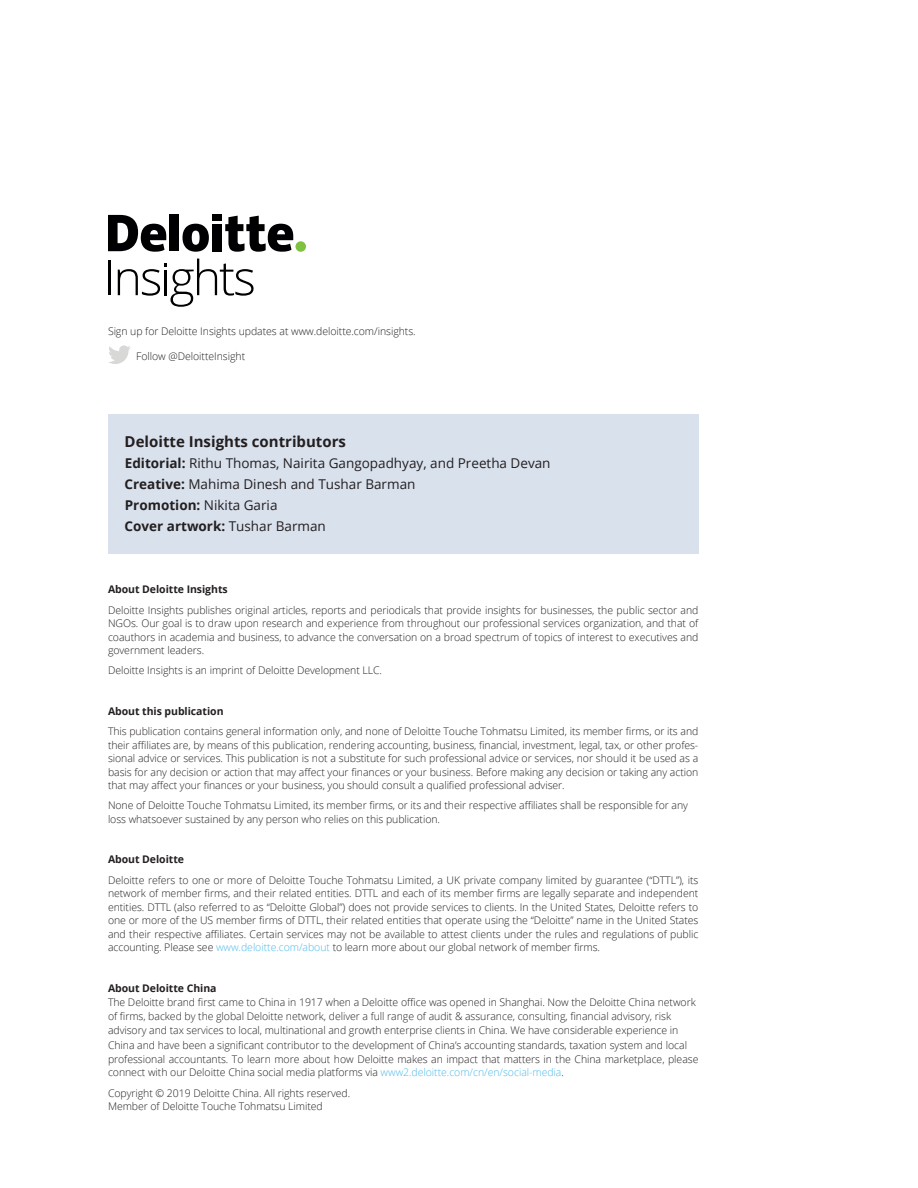
<style>
.page{position:relative;width:918px;height:1188px;background:#fff}
.page>*{position:absolute;margin:0;border:0;box-sizing:border-box;transform-origin:0 0}
.Contributor_-_Headin{font:700 15px "Open Sans";color:#231f20}
.Contributor_Body{font:13.5px "Open Sans";color:#231f20}
.Contributor_Body-2{font:700 13.5px "Open Sans";color:#231f20}
.legal{font:300 10.5px/13.5px "Open Sans";letter-spacing:-.005em;color:#231f20;text-align:justify}
.t1{font:700 10.5px "Open Sans";letter-spacing:-.005em;color:#231f20}
.s1{font-weight:700}
.s2{font-weight:400}
.s3{color:#4eb9e9}
</style>
<div class="page">
<div style="left:108px;top:414px;width:591px;height:140px;background:#d9e1ed"></div>
<svg style="left:109px;top:345px;width:22px;height:19px"></svg>
<div style="left:296px;top:241px;width:10px;height:11px;background:#7fc241;border-radius:50%"></div>
<div style="left:170px;top:215px;width:9px;height:36px;background:#000002"></div>
<svg style="left:183px;top:224px;width:26px;height:28px"></svg>
<div style="left:213px;top:224px;width:9px;height:27px;background:#000002"></div>
<div style="left:213px;top:215px;width:9px;height:6px;background:#000002"></div>
<svg style="left:225px;top:216px;width:68px;height:36px"></svg>
<svg style="left:108px;top:215px;width:58px;height:37px"></svg>
<hr style="left:108px;top:261px;width:3px;height:34px;background:#000002">
<svg style="left:118px;top:259px;width:136px;height:48px"></svg>
<p class="legal" style="left:108px;top:324px;width:309px">Sign up for Deloitte Insights updates at www.deloitte.com/insights.</p>
<p class="legal" style="left:136px;top:349px;width:110px">Follow @DeloitteInsight</p>
<p class="Contributor_-_Headin" style="left:125px;top:431px;width:223px">Deloitte Insights contributors</p>
<p class="Contributor_Body" style="left:125px;top:454px;width:427px"><span class="s1">Editorial:</span> Rithu Thomas, Nairita Gangopadhyay, and Preetha Devan</p>
<p class="Contributor_Body" style="left:125px;top:475px;width:292px"><span class="s1">Creative:</span> Mahima Dinesh and Tushar Barman</p>
<p class="Contributor_Body" style="left:125px;top:496px;width:154px"><span class="s1">Promotion:</span> Nikita Garia</p>
<p class="Contributor_Body-2" style="left:125px;top:517px;width:203px">Cover artwork: <span class="s2">Tushar Barman</span></p>
<p class="t1" style="left:108px;top:582px;width:121px">About Deloitte Insights</p>
<p class="legal" style="left:108px;top:603px;width:592px">Deloitte Insights publishes original articles, reports and periodicals that provide insights for businesses, the public sector and NGOs. Our goal is to draw upon research and experience from throughout our professional services organization, and that of coauthors in academia and business, to advance the conversation on a broad spectrum of topics of interest to executives and government leaders.</p>
<p class="legal" style="left:108px;top:663px;width:276px">Deloitte Insights is an imprint of Deloitte Development LLC.</p>
<p class="t1" style="left:108px;top:704px;width:117px">About this publication</p>
<p class="legal" style="left:108px;top:724px;width:592px">This publication contains general information only, and none of Deloitte Touche Tohmatsu Limited, its member firms, or its and their affiliates are, by means of this publication, rendering accounting, business, financial, investment, legal, tax, or other profes&shy;sional advice or services. This publication is not a substitute for such professional advice or services, nor should it be used as a basis for any decision or action that may affect your finances or your business. Before making any decision or taking any action that may affect your finances or your business, you should consult a qualified professional adviser.</p>
<p class="legal" style="left:108px;top:798px;width:582px">None of Deloitte Touche Tohmatsu Limited, its member firms, or its and their respective affiliates shall be responsible for any loss whatsoever sustained by any person who relies on this publication.</p>
<p class="t1" style="left:108px;top:852px;width:78px">About Deloitte</p>
<p class="legal" style="left:108px;top:873px;width:592px">Deloitte refers to one or more of Deloitte Touche Tohmatsu Limited, a UK private company limited by guarantee (“DTTL”), its network of member firms, and their related entities. DTTL and each of its member firms are legally separate and independent entities. DTTL (also referred to as “Deloitte Global”) does not provide services to clients. In the United States, Deloitte refers to one or more of the US member firms of DTTL, their related entities that operate using the “Deloitte” name in the United States and their respective affiliates. Certain services may not be available to attest clients under the rules and regulations of public accounting. Please see <span class="s3">www.deloitte.com/about</span> to learn more about our global network of member firms.</p>
<p class="t1" style="left:108px;top:980px;width:110px">About Deloitte China</p>
<p class="legal" style="left:108px;top:995px;width:589px">The Deloitte brand first came to China in 1917 when a Deloitte office was opened in Shanghai. Now the Deloitte China network</p>
<p class="legal" style="left:108px;top:1009px;width:565px">of firms, backed by the global Deloitte network, deliver a full range of audit &amp; assurance, consulting, financial advisory, risk</p>
<p class="legal" style="left:108px;top:1023px;width:572px">advisory and tax services to local, multinational and growth enterprise clients in China. We have considerable experience in</p>
<p class="legal" style="left:108px;top:1038px;width:581px">China and have been a significant contributor to the development of China’s accounting standards, taxation system and local</p>
<p class="legal" style="left:108px;top:1052px;width:592px">professional accountants. To learn more about how Deloitte makes an impact that matters in the China marketplace, please connect with our Deloitte China social media platforms via <span class="s3">www2.deloitte.com/cn/en/social-media</span>.</p>
<p class="legal" style="left:108px;top:1086px;width:244px">Copyright © 2019 Deloitte China. All rights reserved.<br>Member of Deloitte Touche Tohmatsu Limited</p>
</div>
